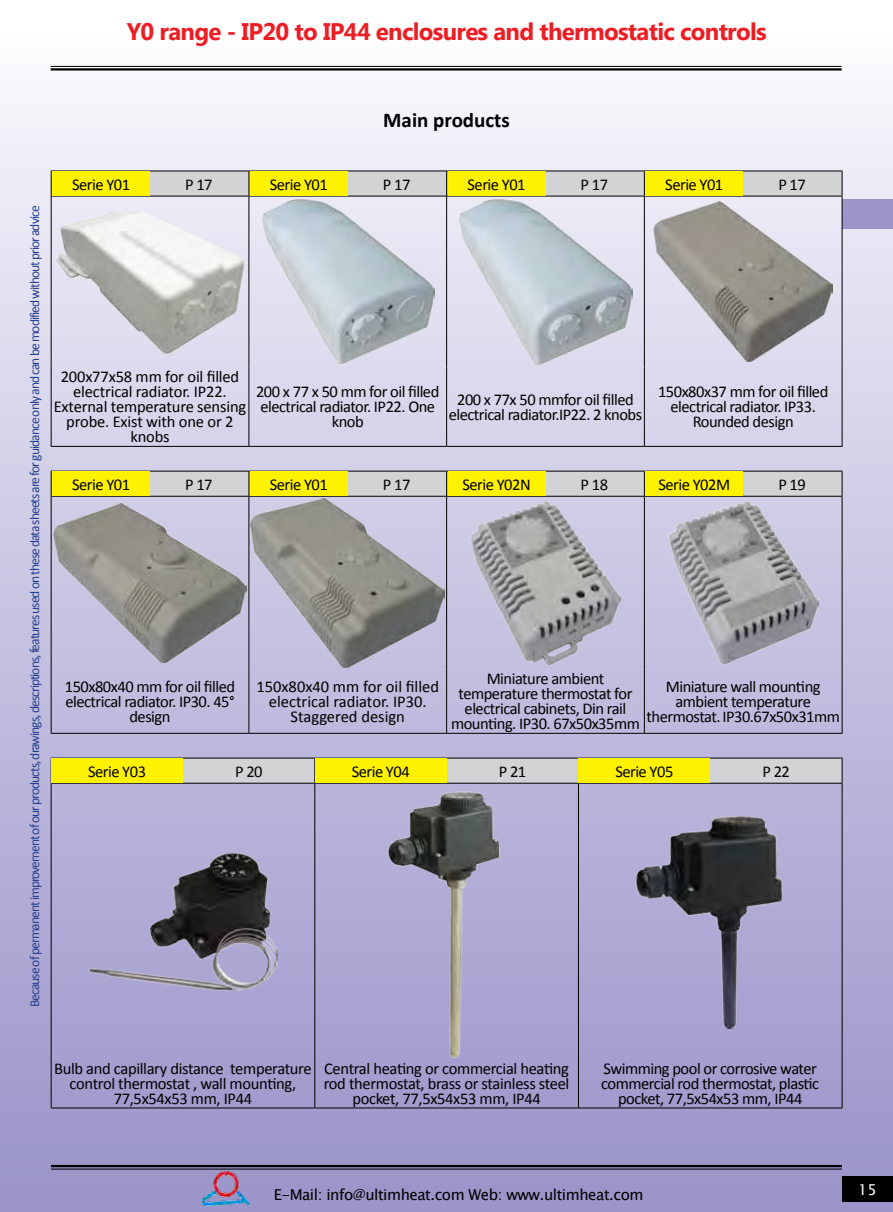
<style>
.page{position:relative;width:893px;height:1212px;background:#fff}
.page>*{position:absolute;margin:0;border:0;box-sizing:border-box;transform-origin:0 0}
.t1{font:700 24px "Microsoft New Tai Lue";letter-spacing:-.03em;color:#ed1d24}
.t2{font:700 21px "Calibri";color:#000}
.t3{font:16.5px/15px "Calibri";letter-spacing:-.03em;color:#000;text-align:center}
.t4{font:16.5px/15px "Calibri";letter-spacing:-.01em;color:#000;text-align:center}
.t5{font:16.5px/15px "Calibri";color:#000;text-align:center}
.t6{font:15px "Lucida Sans Unicode";letter-spacing:-.03em;color:#000}
.t7{font:15px "Lucida Sans Unicode";color:#fff}
.t8{font:13.5px "Calibri";letter-spacing:-.07em;color:#25408f}
</style>
<div class="page">
<div style="left:0;top:0;width:893px;height:1212px;background:linear-gradient(to bottom,#fafafc,#9690c6)"></div>
<hr style="left:51px;top:66px;width:791px;height:1px;background:#000">
<hr style="left:51px;top:68px;width:791px;height:3px;background:#000">
<div style="left:842px;top:1176px;width:51px;height:26px;background:#000"></div>
<hr style="left:51px;top:1165px;width:791px;height:2px;background:#000">
<hr style="left:51px;top:1169px;width:791px;height:1px;background:#000">
<div style="left:842px;top:199px;width:51px;height:30px;background:#9b95c9"></div>
<img style="left:196px;top:1158px;width:61px;height:54px">
<svg style="left:51px;top:171px;width:792px;height:25px;background:#c7c9c9"></svg>
<hr style="left:51px;top:196px;width:198px;height:1px;background:#000">
<hr style="left:51px;top:196px;width:1px;height:172px;background:#000">
<hr style="left:249px;top:196px;width:198px;height:1px;background:#000">
<hr style="left:249px;top:196px;width:1px;height:172px;background:#000">
<hr style="left:447px;top:196px;width:197px;height:1px;background:#000">
<hr style="left:446px;top:196px;width:1px;height:172px;background:#000">
<hr style="left:644px;top:196px;width:198px;height:1px;background:#000">
<hr style="left:644px;top:196px;width:1px;height:172px;background:#000">
<hr style="left:842px;top:196px;width:1px;height:172px;background:#000">
<hr style="left:51px;top:368px;width:1px;height:78px;background:#000">
<hr style="left:249px;top:368px;width:1px;height:78px;background:#000">
<hr style="left:446px;top:368px;width:1px;height:78px;background:#000">
<hr style="left:644px;top:368px;width:1px;height:78px;background:#000">
<hr style="left:842px;top:368px;width:1px;height:78px;background:#000">
<hr style="left:51px;top:446px;width:198px;height:1px;background:#000">
<hr style="left:249px;top:446px;width:198px;height:1px;background:#000">
<hr style="left:447px;top:446px;width:197px;height:1px;background:#000">
<hr style="left:644px;top:446px;width:198px;height:1px;background:#000">
<div style="left:52px;top:171px;width:98px;height:25px;background:#fff200"></div>
<div style="left:250px;top:171px;width:98px;height:25px;background:#fff200"></div>
<div style="left:448px;top:171px;width:97px;height:25px;background:#fff200"></div>
<div style="left:645px;top:171px;width:98px;height:25px;background:#fff200"></div>
<img style="left:52px;top:207px;width:196px;height:150px">
<img style="left:261px;top:199px;width:173px;height:166px">
<img style="left:458px;top:198px;width:175px;height:167px">
<img style="left:653px;top:202px;width:180px;height:160px">
<svg style="left:51px;top:471px;width:792px;height:25px;background:#c7c9c9"></svg>
<hr style="left:51px;top:496px;width:198px;height:1px;background:#000">
<hr style="left:51px;top:497px;width:1px;height:172px;background:#000">
<hr style="left:249px;top:496px;width:198px;height:1px;background:#000">
<hr style="left:249px;top:497px;width:1px;height:172px;background:#000">
<hr style="left:447px;top:496px;width:197px;height:1px;background:#000">
<hr style="left:446px;top:497px;width:1px;height:172px;background:#000">
<hr style="left:644px;top:496px;width:198px;height:1px;background:#000">
<hr style="left:644px;top:497px;width:1px;height:172px;background:#000">
<hr style="left:842px;top:497px;width:1px;height:172px;background:#000">
<hr style="left:51px;top:669px;width:1px;height:64px;background:#000">
<hr style="left:249px;top:669px;width:1px;height:64px;background:#000">
<hr style="left:446px;top:669px;width:1px;height:64px;background:#000">
<hr style="left:644px;top:669px;width:1px;height:64px;background:#000">
<hr style="left:842px;top:669px;width:1px;height:64px;background:#000">
<hr style="left:51px;top:733px;width:198px;height:1px;background:#000">
<hr style="left:249px;top:733px;width:198px;height:1px;background:#000">
<hr style="left:447px;top:733px;width:197px;height:1px;background:#000">
<hr style="left:644px;top:733px;width:198px;height:1px;background:#000">
<div style="left:52px;top:471px;width:98px;height:25px;background:#fff200"></div>
<div style="left:250px;top:471px;width:98px;height:25px;background:#fff200"></div>
<div style="left:448px;top:471px;width:97px;height:25px;background:#fff200"></div>
<div style="left:645px;top:471px;width:98px;height:25px;background:#fff200"></div>
<img style="left:53px;top:503px;width:194px;height:159px">
<img style="left:251px;top:498px;width:194px;height:169px">
<img style="left:471px;top:501px;width:149px;height:164px">
<img style="left:668px;top:501px;width:150px;height:164px">
<svg style="left:183px;top:758px;width:660px;height:25px;background:#c9cbcc"></svg>
<hr style="left:51px;top:783px;width:264px;height:1px;background:#000">
<hr style="left:51px;top:783px;width:1px;height:276px;background:#000">
<hr style="left:315px;top:783px;width:263px;height:1px;background:#000">
<hr style="left:314px;top:783px;width:1px;height:276px;background:#000">
<hr style="left:578px;top:783px;width:264px;height:1px;background:#000">
<hr style="left:578px;top:783px;width:1px;height:276px;background:#000">
<hr style="left:842px;top:783px;width:1px;height:276px;background:#000">
<hr style="left:51px;top:1059px;width:1px;height:48px;background:#000">
<hr style="left:314px;top:1059px;width:1px;height:48px;background:#000">
<hr style="left:578px;top:1059px;width:1px;height:48px;background:#000">
<hr style="left:842px;top:1059px;width:1px;height:48px;background:#000">
<hr style="left:51px;top:1107px;width:264px;height:1px;background:#000">
<hr style="left:315px;top:1107px;width:263px;height:1px;background:#000">
<hr style="left:578px;top:1107px;width:264px;height:1px;background:#000">
<div style="left:51px;top:758px;width:132px;height:25px;background:#fff200"></div>
<div style="left:315px;top:758px;width:132px;height:25px;background:#fff200"></div>
<div style="left:578px;top:758px;width:132px;height:25px;background:#fff200"></div>
<img style="left:88px;top:852px;width:190px;height:138px">
<img style="left:383px;top:785px;width:128px;height:272px">
<img style="left:630px;top:814px;width:160px;height:214px">
<h1 class="t1" style="left:127px;top:18px;width:641px">Y0 range - IP20 to IP44 enclosures and thermostatic controls</h1>
<p class="t2" style="left:383px;top:107px;width:128px">Main products</p>
<p class="t8" style="left:26px;top:1007px;width:803px;rotate:-90deg">Because of permanent improvement of our products, drawings, descriptions, features used on these data sheets are for guidance only and can be modified without prior advice</p>
<p class="t3" style="left:72px;top:177px;width:60px">Serie Y01</p>
<p class="t3" style="left:185px;top:177px;width:29px">P 17</p>
<p class="t3" style="left:270px;top:177px;width:60px">Serie Y01</p>
<p class="t3" style="left:383px;top:177px;width:29px">P 17</p>
<p class="t3" style="left:468px;top:177px;width:60px">Serie Y01</p>
<p class="t3" style="left:581px;top:177px;width:29px">P 17</p>
<p class="t3" style="left:665px;top:177px;width:60px">Serie Y01</p>
<p class="t3" style="left:778px;top:177px;width:29px">P 17</p>
<p class="t4" style="left:54px;top:369px;width:194px">200x77x58 mm for oil filled electrical radiator. IP22.<br>External temperature sensing probe. Exist with one or 2 knobs</p>
<p class="t3" style="left:256px;top:384px;width:185px">200 x 77 x 50 mm for oil filled electrical radiator. IP22. One knob</p>
<p class="t3" style="left:449px;top:392px;width:195px">200 x 77x 50 mmfor oil filled electrical radiator.IP22. 2 knobs</p>
<p class="t3" style="left:658px;top:384px;width:172px">150x80x37 mm for oil filled electrical radiator. IP33.<br>Rounded design</p>
<p class="t3" style="left:72px;top:477px;width:60px">Serie Y01</p>
<p class="t3" style="left:185px;top:477px;width:29px">P 17</p>
<p class="t3" style="left:270px;top:477px;width:60px">Serie Y01</p>
<p class="t3" style="left:383px;top:477px;width:29px">P 17</p>
<p class="t3" style="left:462px;top:477px;width:70px">Serie Y02N</p>
<p class="t3" style="left:581px;top:477px;width:29px">P 18</p>
<p class="t3" style="left:658px;top:477px;width:73px">Serie Y02M</p>
<p class="t3" style="left:778px;top:477px;width:29px">P 19</p>
<p class="t3" style="left:65px;top:679px;width:172px">150x80x40 mm for oil filled electrical radiator. IP30. 45° design</p>
<p class="t5" style="left:256px;top:679px;width:184px">150x80x40 mm for oil filled electrical radiator. IP30.<br>Staggered design</p>
<p class="t3" style="left:451px;top:671px;width:190px">Miniature ambient temperature thermostat for electrical cabinets, Din rail mounting. IP30. 67x50x35mm</p>
<p class="t3" style="left:646px;top:679px;width:195px">Miniature wall mounting ambient temperature thermostat. IP30.67x50x31mm</p>
<p class="t3" style="left:88px;top:764px;width:60px">Serie Y03</p>
<p class="t3" style="left:235px;top:764px;width:29px">P 20</p>
<p class="t3" style="left:352px;top:764px;width:60px">Serie Y04</p>
<p class="t3" style="left:499px;top:764px;width:29px">P 21</p>
<p class="t3" style="left:615px;top:764px;width:60px">Serie Y05</p>
<p class="t3" style="left:762px;top:764px;width:29px">P 22</p>
<p class="t3" style="left:54px;top:1061px;width:259px">Bulb and capillary distance temperature control thermostat , wall mounting,<br>77,5x54x53 mm, IP44</p>
<p class="t3" style="left:324px;top:1061px;width:247px">Central heating or commercial heating rod thermostat, brass or stainless steel pocket, 77,5x54x53 mm, IP44</p>
<p class="t3" style="left:601px;top:1061px;width:220px">Swimming pool or corrosive water commercial rod thermostat, plastic pocket, 77,5x54x53 mm, IP44</p>
<p class="t6" style="left:274px;top:1183px;width:371px">E-Mail: info@ultimheat.com Web: www.ultimheat.com</p>
<p class="t7" style="left:858px;top:1178px;width:20px">15</p>
</div>
